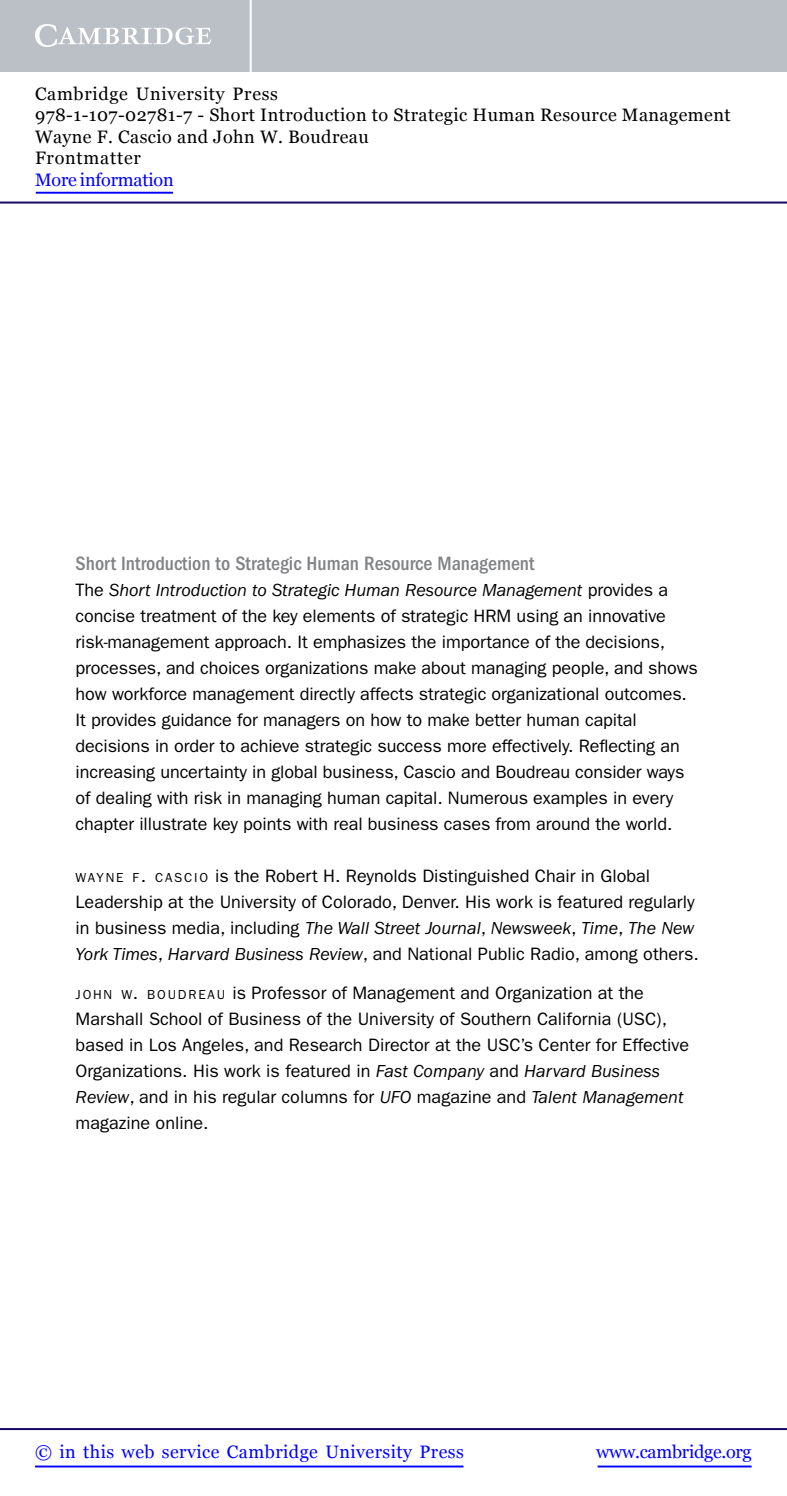
<style>
.page{position:relative;width:787px;height:1496px;background:#fff}
.page>*{position:absolute;margin:0;border:0;box-sizing:border-box;transform-origin:0 0}
.t1{font:500 condensed 20px "ITC Franklin Gothic Std";color:#808285}
.t2{font:18px/26px "ITC Franklin Gothic Std";letter-spacing:-.005em;color:#000}
.t3{font:18px/21.6px "Georgia";letter-spacing:.025em;color:#000}
.t4{font:18px "Georgia";letter-spacing:.025em;color:#00f}
.t5{font:18px "Georgia";letter-spacing:-.015em;color:#00f}
.t6{font:18px "Georgia";letter-spacing:-.01em;color:#00f}
.s1{font-style:italic}
.s2{font-size:13.2px}
.s3{font-style:inherit}
</style>
<div class="page">
<hr style="left:597px;top:1466px;width:154px;height:1px;background:#00f">
<hr style="left:0;top:1428px;width:786px;height:2px;background:#150666">
<hr style="left:35px;top:1466px;width:428px;height:1px;background:#00f">
<div style="left:0;top:0;width:786px;height:72px;background:#bac0c6"></div>
<svg style="left:35px;top:24px;width:176px;height:23px"></svg>
<hr style="left:249px;top:0;width:2px;height:72px;background:#fff">
<hr style="left:0;top:202px;width:786px;height:2px;background:#150666">
<hr style="left:36px;top:192px;width:137px;height:2px;background:#00f">
<p class="t3" style="left:35px;top:83px;width:696px">Cambridge University Press<br>978-1-107-02781-7 - Short Introduction to Strategic Human Resource Management Wayne F. Cascio and John W. Boudreau<br>Frontmatter</p>
<p class="t6" style="left:35px;top:170px;width:140px">More information</p>
<p class="t1" style="left:76px;top:552px;width:460px">Short Introduction to Strategic Human Resource Management</p>
<p class="t2" style="left:76px;top:577px;width:623px">The <span class="s1">Short Introduction to Strategic Human Resource Management</span> provides a concise treatment of the key elements of strategic HRM using an innovative risk-management approach. It emphasizes the importance of the decisions, processes, and choices organizations make about managing people, and shows how workforce management directly affects strategic organizational outcomes.<br>It provides guidance for managers on how to make better human capital decisions in order to achieve strategic success more effectively. Reflecting an increasing uncertainty in global business, Cascio and Boudreau consider ways of dealing with risk in managing human capital. Numerous examples in every chapter illustrate key points with real business cases from around the world.</p>
<p class="t2" style="left:76px;top:863px;width:624px"><span class="s2">WAYNE F</span> <span class="s3">.</span> <span class="s2">CASCIO</span> is the Robert H. Reynolds Distinguished Chair in Global Leadership at the University of Colorado, Denver. His work is featured regularly in business media, including <span class="s1">The Wall Street Journal</span>, <span class="s1">Newsweek</span>, <span class="s1">Time</span>, <span class="s1">The New York Times</span>, <span class="s1">Harvard Business Review</span>, and National Public Radio, among others.</p>
<p class="t2" style="left:76px;top:980px;width:614px"><span class="s2">JOHN W</span><span class="s3">.</span> <span class="s2">BOUDREAU</span> is Professor of Management and Organization at the Marshall School of Business of the University of Southern California (USC), based in Los Angeles, and Research Director at the USC’s Center for Effective Organizations. His work is featured in <span class="s1">Fast Company</span> and <span class="s1">Harvard Business Review</span>, and in his regular columns for <span class="s1">UFO</span> magazine and <span class="s1">Talent Management </span>magazine online.</p>
<p class="t4" style="left:35px;top:1442px;width:430px">© in this web service Cambridge University Press</p>
<p class="t5" style="left:595px;top:1442px;width:157px">www.cambridge.org</p>
</div>
